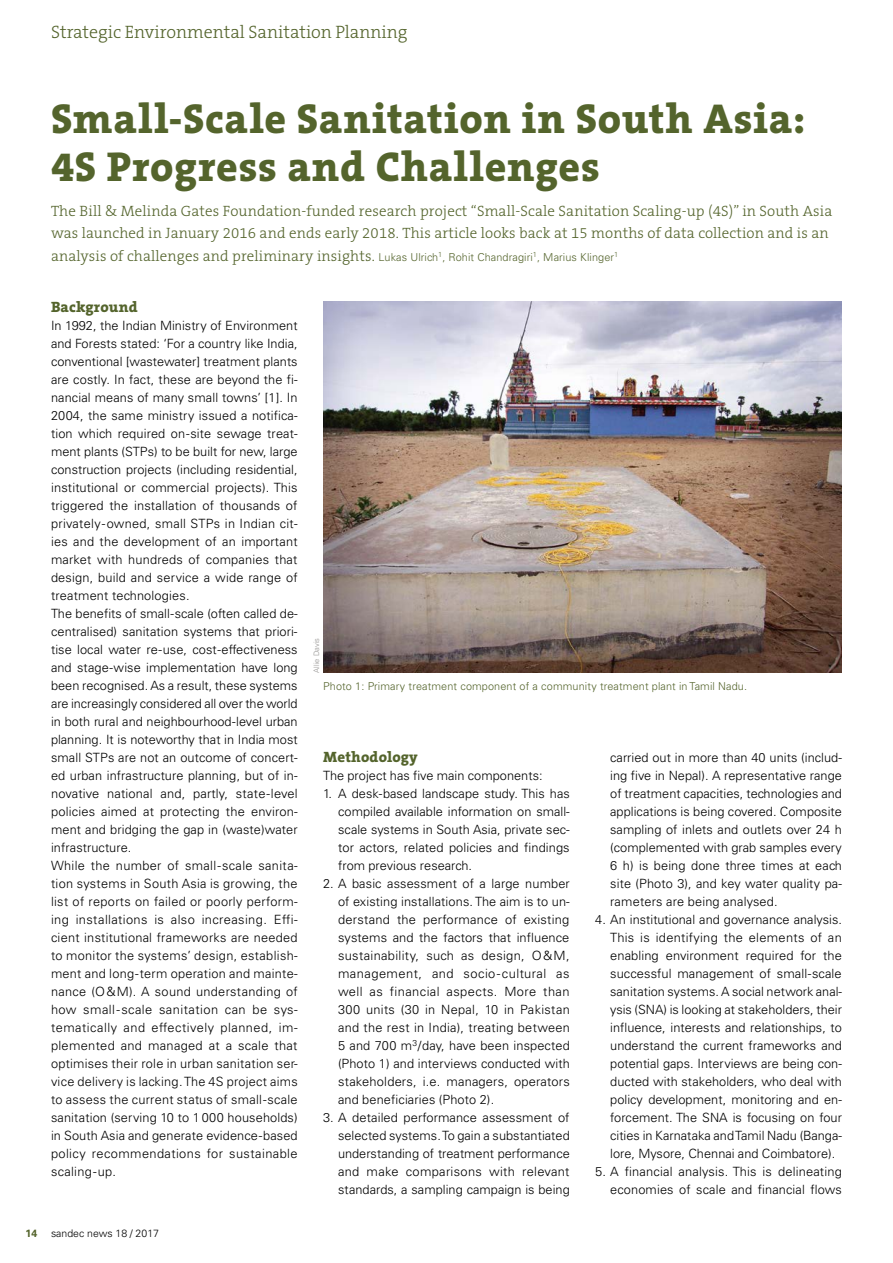
<style>
.page{position:relative;width:893px;height:1263px;background:#fff}
.page>*{position:absolute;margin:0;border:0;box-sizing:border-box;transform-origin:0 0}
.t1{font:800 42px/48px "The Serif B8";letter-spacing:.02em;color:#54642c}
.t2{font:300 18px "The Serif B3";color:#54642c}
.t3{font:300 15px/22.5px "The Serif B3";letter-spacing:.01em;color:#54642c}
.t4{font:800 15px "The Serif B8";letter-spacing:.01em;color:#54642c}
.t5{font:300 12.75px/18px "Univers LT Std";letter-spacing:.01em;color:#000;text-align:justify}
.t6{font:300 10.8px "Univers LT Std";letter-spacing:.01em;color:#54642c}
.t7{font:300 10.5px "Univers LT Std";letter-spacing:.005em;color:#000}
.t8{font:700 10.5px "Univers LT Std";color:#54642c}
.t9{font:300 7.5px "Univers LT Std";letter-spacing:.01em;color:#949290}
.s1{font-family:"Univers";font-size:10.8px}
</style>
<div class="page">
<img style="left:323px;top:301px;width:519px;height:372px">
<h2 class="t2" style="left:51px;top:22px;width:358px">Strategic Environmental Sanitation Planning</h2>
<h1 class="t1" style="left:51px;top:96px;width:756px">Small-Scale Sanitation in South Asia:<br>4S Progress and Challenges</h1>
<p class="t3" style="left:51px;top:200px;width:783px">The Bill &amp; Melinda Gates Foundation-funded research project “Small-Scale Sanitation Scaling-up (4S)” in South Asia was launched in January 2016 and ends early 2018. This article looks back at 15 months of data collection and is an analysis of challenges and preliminary insights. <span class="s1">Lukas Ulrich</span><sup>1</sup><span class="s1">, Rohit Chandragiri</span><sup>1</sup><span class="s1">, Marius Klinger</span><sup>1</sup></p>
<p class="t4" style="left:51px;top:299px;width:88px">Background</p>
<p class="t5" style="left:51px;top:316px;width:248px;text-align:left">In 1992, the Indian Ministry of Environment and Forests stated: ‘For a country like India, conventional [wastewater] treatment plants are costly. In fact, these are beyond the fi&shy;nancial means of many small towns’ [1]. In 2004, the same ministry issued a notifica&shy;tion which required on-site sewage treat&shy;ment plants (STPs) to be built for new, large construction projects (including residential, institutional or commercial projects). This triggered the installation of thousands of privately-owned, small STPs in Indian cit&shy;ies and the development of an important market with hundreds of companies that design, build and service a wide range of treatment technologies.<br>The benefits of small-scale (often called de&shy;centralised) sanitation systems that priori&shy;tise local water re-use, cost-effectiveness and stage-wise implementation have long been recognised. As a result, these systems are increasingly considered all over the world in both rural and neighbourhood-level urban planning. It is noteworthy that in India most small STPs are not an outcome of concert&shy;ed urban infrastructure planning, but of in&shy;novative national and, partly, state-level policies aimed at protecting the environ&shy;ment and bridging the gap in (waste)water infrastructure.<br>While the number of small-scale sanita&shy;tion systems in South Asia is growing, the list of reports on failed or poorly perform&shy;ing installations is also increasing. Effi&shy;cient institutional frameworks are needed to monitor the systems’ design, establish&shy;ment and long-term operation and mainte&shy;nance (O&amp;M). A sound understanding of how small-scale sanitation can be sys&shy;tematically and effectively planned, im&shy;plemented and managed at a scale that optimises their role in urban sanitation ser&shy;vice delivery is lacking. The 4S project aims to assess the current status of small-scale sanitation (serving 10 to 1 000 households) in South Asia and generate evidence-based policy recommendations for sustainable scaling-up.</p>
<p class="t9" style="left:312px;top:673px;width:37px;rotate:-90deg">Allie Davis</p>
<p class="t6" style="left:323px;top:680px;width:425px">Photo 1: Primary treatment component of a community treatment plant in Tamil Nadu.</p>
<p class="t4" style="left:323px;top:749px;width:96px">Methodology</p>
<p class="t5" style="left:323px;top:766px;width:221px">The project has five main components:</p>
<p class="t5" style="left:338px;top:784px;width:233px;text-indent:-15px">1. A desk-based landscape study. This has compiled available information on small&shy;scale systems in South Asia, private sec&shy;tor actors, related policies and findings from previous research.</p>
<p class="t5" style="left:338px;top:874px;width:233px;text-indent:-15px">2. A basic assessment of a large number of existing installations. The aim is to un&shy;derstand the performance of existing systems and the factors that influence sustainability, such as design, O&amp;M, management, and socio-cultural as well as financial aspects. More than 300 units (30 in Nepal, 10 in Pakistan and the rest in India), treating between 5 and 700 m<sup>3</sup>/day, have been inspected (Photo 1) and interviews conducted with stakeholders, i.e. managers, operators and beneficiaries (Photo 2).</p>
<p class="t5" style="left:338px;top:1108px;width:233px;text-indent:-15px">3. A detailed performance assessment of selected systems. To gain a substantiated understanding of treatment performance and make comparisons with relevant standards, a sampling campaign is being</p>
<p class="t5" style="left:610px;top:748px;width:233px">carried out in more than 40 units (includ&shy;ing five in Nepal). A representative range of treatment capacities, technologies and applications is being covered. Composite sampling of inlets and outlets over 24 h (complemented with grab samples every 6 h) is being done three times at each site (Photo 3), and key water quality pa&shy;rameters are being analysed.</p>
<p class="t5" style="left:610px;top:910px;width:233px;text-indent:-15px">4. An institutional and governance analysis.<br>This is identifying the elements of an enabling environment required for the successful management of small-scale sanitation systems. A social network anal&shy;ysis (SNA) is looking at stakeholders, their influence, interests and relationships, to understand the current frameworks and potential gaps. Interviews are being con&shy;ducted with stakeholders, who deal with policy development, monitoring and en&shy;forcement. The SNA is focusing on four cities in Karnataka and Tamil Nadu (Banga&shy;lore, Mysore, Chennai and Coimbatore).</p>
<p class="t5" style="left:595px;top:1162px;width:248px;text-align:right">5. A financial analysis. This is delineating economies of scale and financial flows</p>
<p class="t8" style="left:26px;top:1227px;width:13px">14</p>
<p class="t7" style="left:51px;top:1227px;width:110px">sandec news 18 / 2017</p>
</div>
